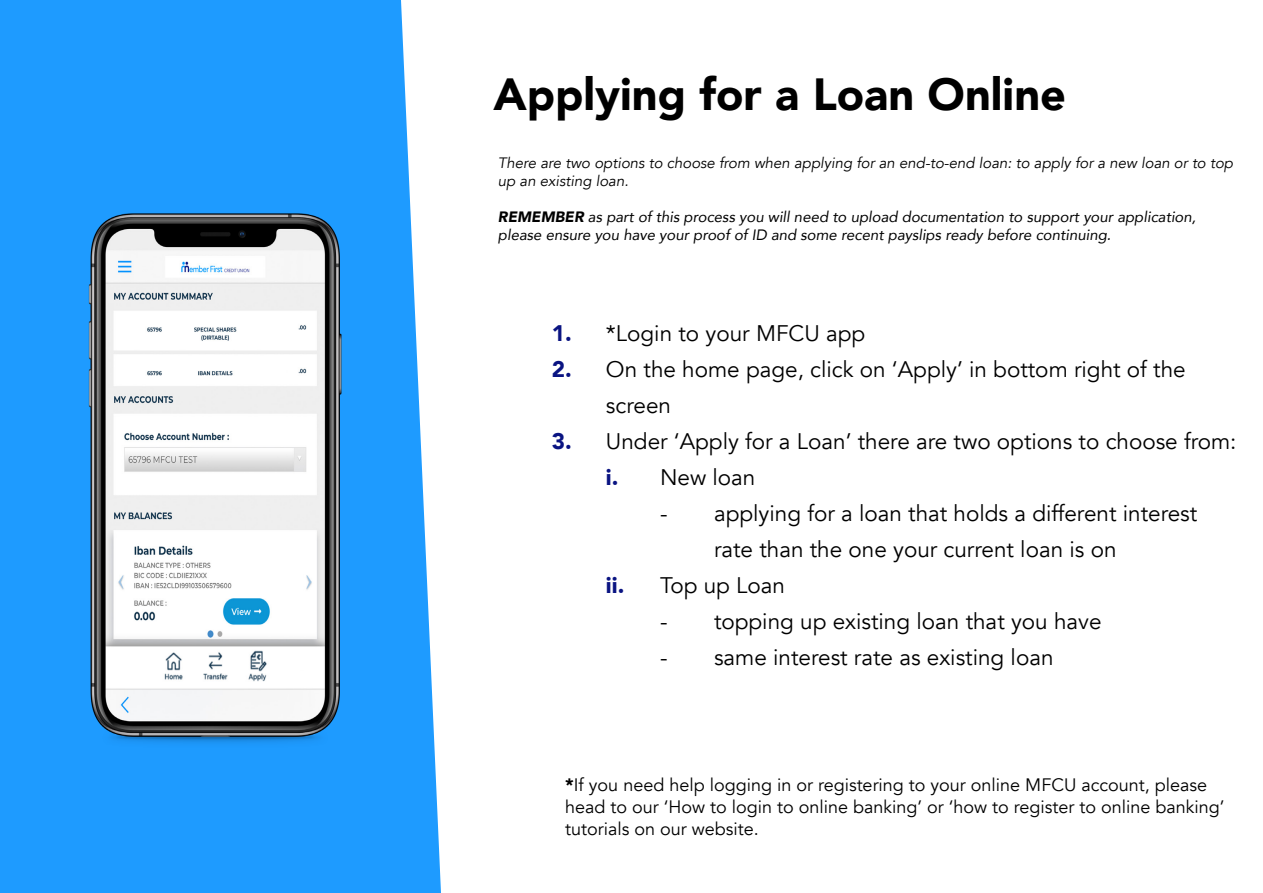
<style>
.page{position:relative;width:1263px;height:893px;background:#fff}
.page>*{position:absolute;margin:0;border:0;box-sizing:border-box;transform-origin:0 0}
.t1{font:900 45px "Avenir";color:#000}
.t2{font:22.5px/36px "Avenir";color:#000}
.t3{font:18px/21.6px "Avenir";color:#000}
.t4{font:italic 15px/18px "Avenir";color:#000}
.t5{font:italic 15px/18px "Avenir";color:#000}
.s1{font-weight:900}
.s2{font-weight:900;color:#0a1482}
</style>
<div class="page">
<div style="left:0;top:0;width:441px;height:893px;background:#1e9bff"></div>
<img style="left:0;top:94px;width:441px;height:766px">
<p class="t1" style="left:493px;top:56px;width:574px">Applying for a Loan Online</p>
<p class="t5" style="left:498px;top:154px;width:737px">There are two options to choose from when applying for an end-to-end loan: to apply for a new loan or to top up an existing loan.</p>
<p class="t4" style="left:498px;top:208px;width:699px"><span class="s1">REMEMBER</span> as part of this process you will need to upload documentation to support your application, please ensure you have your proof of ID and some recent payslips ready before continuing.</p>
<p class="t2" style="left:552px;top:316px;width:315px"><span class="s2">1.</span> *Login to your MFCU app</p>
<p class="t2" style="left:606px;top:352px;width:581px;text-indent:-54px"><span class="s2">2.</span> On the home page, click on ‘Apply’ in bottom right of the screen</p>
<p class="t2" style="left:552px;top:424px;width:686px"><span class="s2">3.</span> Under ‘Apply for a Loan’ there are two options to choose from:</p>
<p class="t2" style="left:606px;top:460px;width:151px"><span class="s2">i.</span> New loan</p>
<p class="t2" style="left:714px;top:496px;width:485px;text-indent:-54px">- applying for a loan that holds a different interest rate than the one your current loan is on</p>
<p class="t2" style="left:606px;top:568px;width:181px"><span class="s2">ii.</span> Top up Loan</p>
<p class="t2" style="left:660px;top:604px;width:443px">- topping up existing loan that you have</p>
<p class="t2" style="left:660px;top:640px;width:395px">- same interest rate as existing loan</p>
<p class="t3" style="left:565px;top:775px;width:661px"><span class="s1">*</span>If you need help logging in or registering to your online MFCU account, please head to our ‘How to login to online banking’ or ‘how to register to online banking’ tutorials on our website.</p>
</div>
